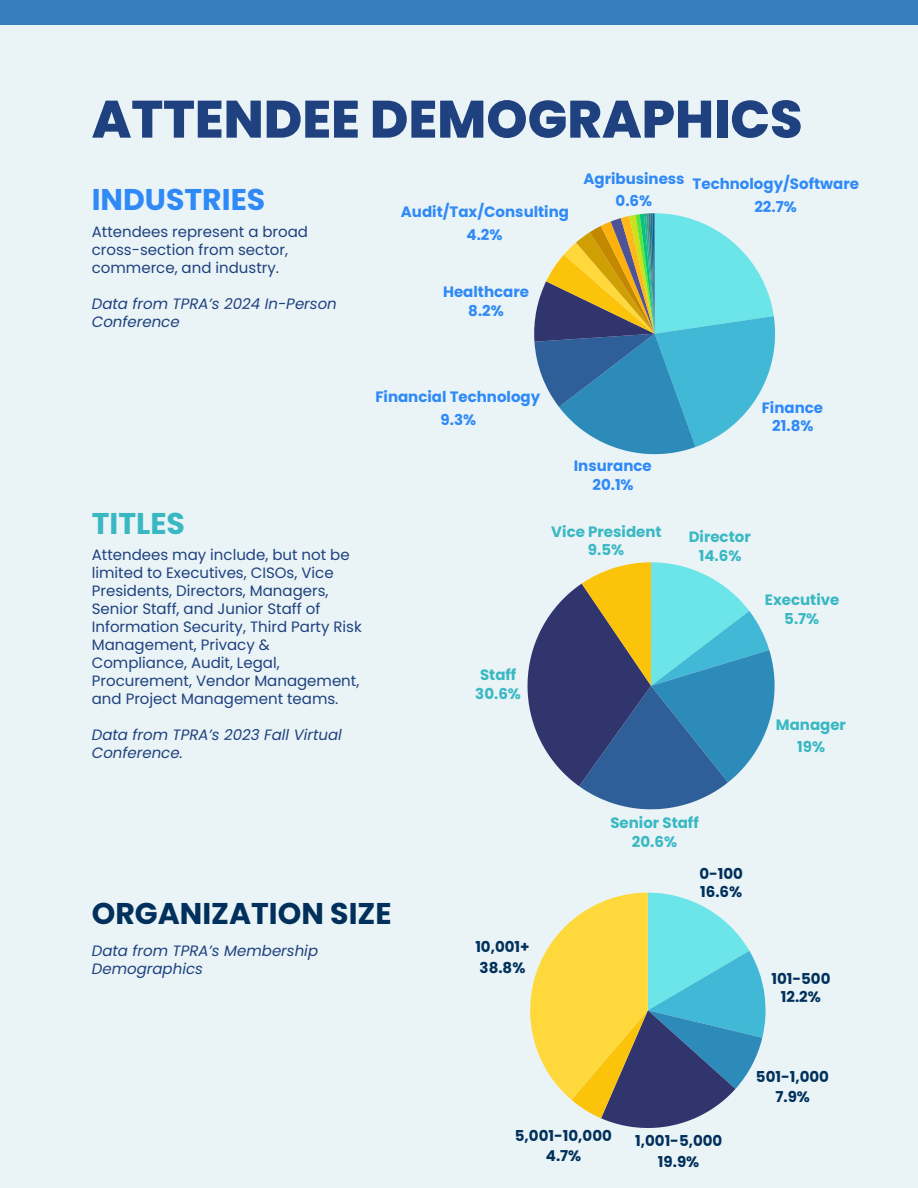
<style>
.page{position:relative;width:918px;height:1188px;background:#eaf4f6}
.page>*{position:absolute;margin:0;border:0;box-sizing:border-box;transform-origin:0 0}
.t1{font:800 52.5px "Poppins";color:#1f4180}
.t2{font:700 30px "Poppins";color:#00305b}
.t3{font:700 30px "Poppins";color:#2f89f7}
.t4{font:700 30px "Poppins";color:#39b8c4}
.t5{font:15px/18px "Poppins";color:#1f4180}
.t6{font:700 15px/22.5px "Poppins";color:#2f89f7;text-align:center}
.t7{font:italic 15px/18px "Poppins";color:#1f4180}
.t8{font:700 15px/18.5px "Poppins";color:#39b8c4;text-align:center}
.t9{font:700 15px/20.5px "Poppins";color:#00305b;text-align:center}
</style>
<div class="page">
<svg style="left:534px;top:213px;width:241px;height:241px"></svg>
<div style="left:0;top:0;width:918px;height:25px;background:#377dbd"></div>
<svg style="left:528px;top:562px;width:247px;height:247px"></svg>
<svg style="left:530px;top:893px;width:236px;height:235px"></svg>
<h1 class="t1" style="left:92px;top:83px;width:712px">ATTENDEE DEMOGRAPHICS</h1>
<h2 class="t3" style="left:92px;top:178px;width:175px">INDUSTRIES</h2>
<p class="t5" style="left:92px;top:223px;width:218px">Attendees represent a broad cross-section from sector, commerce, and industry.</p>
<p class="t7" style="left:92px;top:295px;width:247px">Data from TPRA’s 2024 In-Person<br>Conference</p>
<p class="t6" style="left:401px;top:201px;width:170px">Audit/Tax/Consulting<br>4.2%</p>
<p class="t6" style="left:583px;top:167px;width:103px">Agribusiness<br>0.6%</p>
<p class="t6" style="left:693px;top:173px;width:168px">Technology/Software<br>22.7%</p>
<p class="t6" style="left:443px;top:283px;width:87px;line-height:18.6px">Healthcare<br>8.2%</p>
<p class="t4" style="left:92px;top:502px;width:95px">TITLES</p>
<h2 class="t5" style="left:92px;top:546px;width:272px">Attendees may include, but not be limited to Executives, CISOs, Vice<br>Presidents, Directors, Managers,<br>Senior Staff, and Junior Staff of<br>Information Security, Third Party Risk<br>Management, Privacy &amp;<br>Compliance, Audit, Legal,<br>Procurement, Vendor Management, and Project Management teams.</h2>
<p class="t7" style="left:92px;top:726px;width:252px">Data from TPRA’s 2023 Fall Virtual<br>Conference.</p>
<p class="t6" style="left:375px;top:386px;width:166px">Financial Technology<br>9.3%</p>
<p class="t6" style="left:574px;top:457px;width:80px;line-height:18.6px">Insurance<br>20.1%</p>
<p class="t8" style="left:551px;top:522px;width:112px">Vice President<br>9.5%</p>
<p class="t8" style="left:475px;top:666px;width:47px">Staff<br>30.6%</p>
<p class="t6" style="left:762px;top:398px;width:63px;line-height:18.6px">Finance<br>21.8%</p>
<p class="t8" style="left:689px;top:528px;width:64px">Director<br>14.6%</p>
<p class="t8" style="left:765px;top:591px;width:76px">Executive<br>5.7%</p>
<p class="t8" style="left:776px;top:713px;width:72px;line-height:22.5px">Manager<br>19%</p>
<p class="t8" style="left:610px;top:814px;width:90px">Senior Staff<br>20.6%</p>
<p class="t9" style="left:699px;top:864px;width:45px;line-height:18.3px;text-align:left">0-100<br>16.6%</p>
<p class="t2" style="left:92px;top:892px;width:301px">ORGANIZATION SIZE</p>
<h2 class="t7" style="left:92px;top:942px;width:228px">Data from TPRA’s Membership<br>Demographics</h2>
<p class="t9" style="left:475px;top:936px;width:56px;text-align:left">10,001+<br>38.8%</p>
<p class="t9" style="left:515px;top:1125px;width:99px">5,001-10,000<br>4.7%</p>
<p class="t9" style="left:635px;top:1131px;width:89px">1,001-5,000<br>19.9%</p>
<p class="t9" style="left:771px;top:970px;width:61px;line-height:18.3px">101-500<br>12.2%</p>
<p class="t9" style="left:756px;top:1066px;width:75px">501-1,000<br>7.9%</p>
</div>
